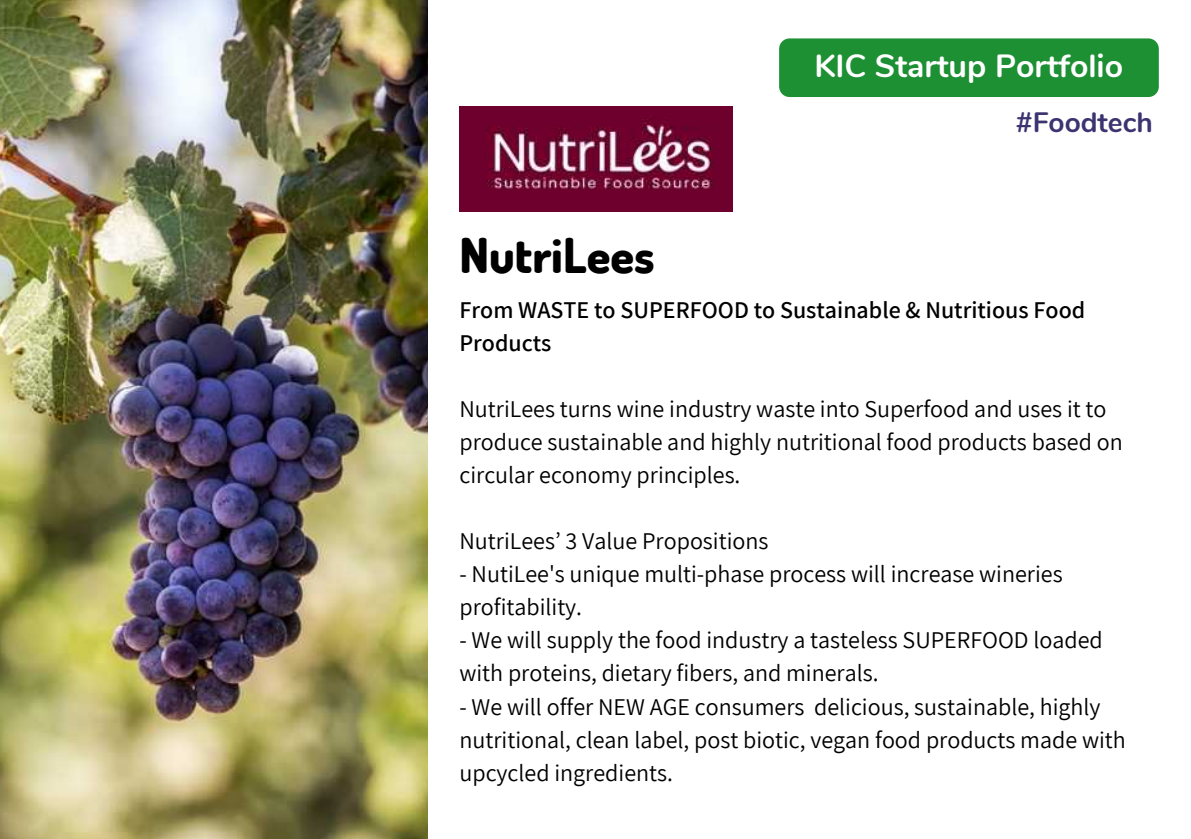
<style>
.page{position:relative;width:1191px;height:839px;background:#fff}
.page>*{position:absolute;margin:0;border:0;box-sizing:border-box;transform-origin:0 0}
.t1{font:800 48px "Dosis";color:#000}
.t2{font:700 32px "Nunito";color:#fff}
.t3{font:700 28px "Nunito";color:#3c3471}
.t4{font:24px/33px "Assistant";color:#000}
.t5{font:600 24px/33px "Assistant";color:#000}
</style>
<div class="page">
<img style="left:0;top:0;width:428px;height:839px">
<img style="left:459px;top:106px;width:274px;height:105px">
<div style="left:779px;top:38px;width:380px;height:59px;background:#1e9034;border-radius:10px"></div>
<h2 class="t2" style="left:814px;top:45px;width:310px">KIC Startup Portfolio</h2>
<h1 class="t1" style="left:459px;top:224px;width:197px">NutriLees</h1>
<p class="t3" style="left:1016px;top:103px;width:138px">#Foodtech</p>
<p class="t5" style="left:459px;top:292px;width:627px">From WASTE to SUPERFOOD to Sustainable &amp; Nutritious Food<br>Products</p>
<p class="t4" style="left:459px;top:392px;width:665px">NutriLees turns wine industry waste into Superfood and uses it to produce sustainable and highly nutritional food products based on circular economy principles.</p>
<p class="t4" style="left:459px;top:524px;width:311px">NutriLees’ 3 Value Propositions</p>
<p class="t4" style="left:459px;top:557px;width:605px">- NutiLee's unique multi-phase process will increase wineries profitability.</p>
<p class="t4" style="left:459px;top:623px;width:645px">- We will supply the food industry a tasteless SUPERFOOD loaded with proteins, dietary fibers, and minerals.</p>
<p class="t4" style="left:459px;top:689px;width:668px">- We will offer NEW AGE consumers delicious, sustainable, highly nutritional, clean label, post biotic, vegan food products made with upcycled ingredients.</p>
</div>
